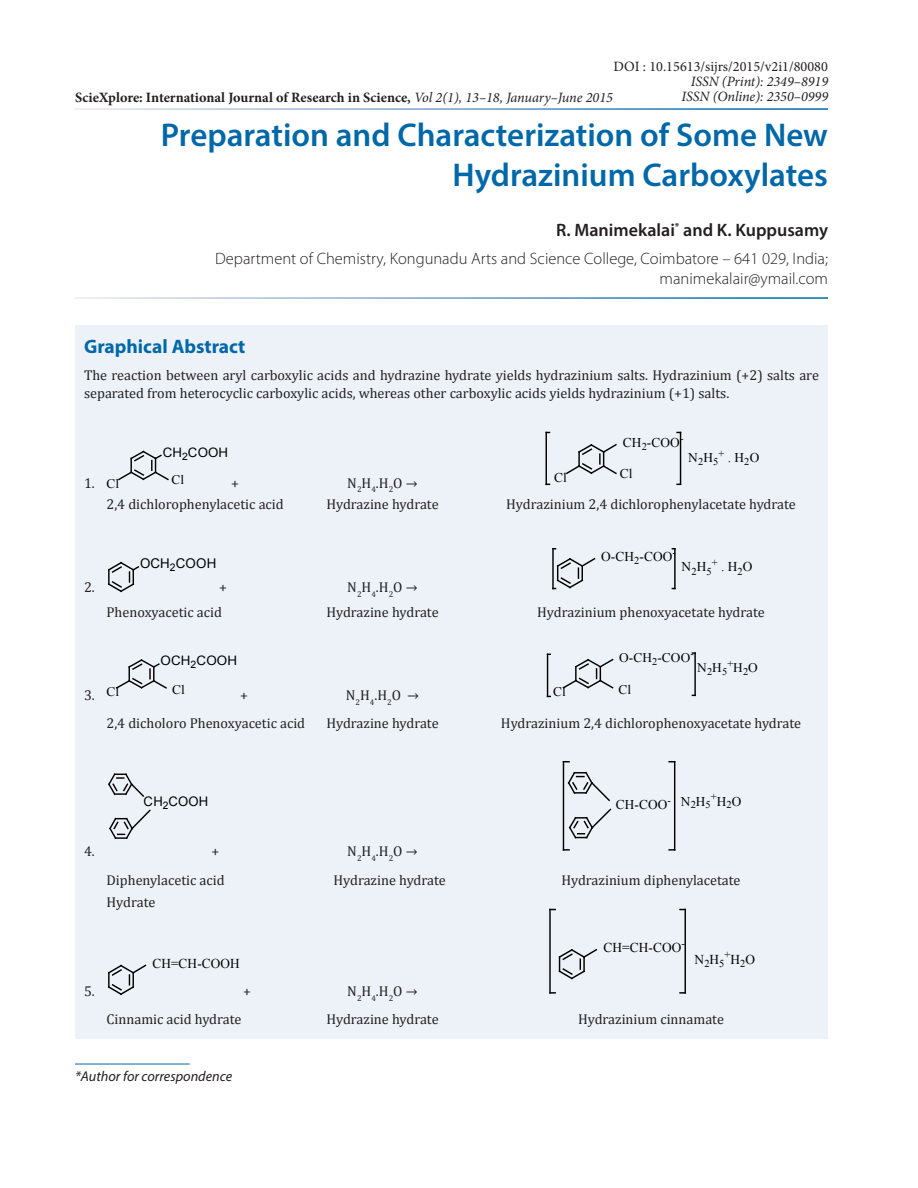
<style>
.page{position:relative;width:918px;height:1188px;background:#fff}
.page>*{position:absolute;margin:0;border:0;box-sizing:border-box;transform-origin:0 0}
.AT{font:600 33px/40.5px "Myriad Pro";color:#0068a9;text-align:right}
.Abs_Head{font:700 19.5px "Myriad Pro";color:#0068a9}
.Author{font:600 18px "Myriad Pro";color:#231f20}
.Affiliation{font:300 16.5px/19.5px "Myriad Pro";color:#231f20;text-align:right}
.Abs_Text1{font:14.25px/18.8px "Cambria";color:#231f20}
.t1{font:700 14.25px "Minion Pro";color:#231f20}
.t2{font:italic 14.25px "Minion Pro";color:#231f20}
.t3{font:14.25px "Minion Pro";color:#231f20}
.Footnote1{font:italic 14.25px "Myriad Pro";color:#231f20}
.t4{font:13.5px "Times New Roman";letter-spacing:.01em;color:#000}
.t5{font:13.5px "Arial";letter-spacing:.01em;color:#000}
.t6{font:13.35px "Times New Roman";letter-spacing:.01em;color:#000}
.t7{font:13.2px "Times New Roman";letter-spacing:.01em;color:#000}
.t8{font:13.2px "Arial";letter-spacing:.015em;color:#000}
.t9{font:13.05px "Arial";letter-spacing:.01em;color:#000}
.t10{font:13.05px "Times New Roman";letter-spacing:.01em;color:#000}
.t11{font:10.65px "Times New Roman";color:#000}
.t12{font:10.5px "Times New Roman";color:#000}
.t13{font:10.35px "Times New Roman";color:#000}
.s1{font-weight:400;font-style:italic}
.s2{font-size:13.2px}
.s3{font-size:10.5px}
.s4{font-size:13.35px}
.s5{font-size:13.5px}
</style>
<div class="page">
<div style="left:75px;top:325px;width:753px;height:714px;background:#edf2f8"></div>
<svg style="left:118px;top:450px;width:51px;height:31px"></svg>
<svg style="left:566px;top:443px;width:51px;height:32px"></svg>
<hr style="left:546px;top:432px;width:1px;height:52px;background:#000">
<hr style="left:680px;top:432px;width:1px;height:52px;background:#000">
<svg style="left:108px;top:561px;width:32px;height:32px"></svg>
<svg style="left:554px;top:557px;width:42px;height:32px"></svg>
<hr style="left:552px;top:549px;width:2px;height:40px;background:#000">
<hr style="left:674px;top:549px;width:2px;height:40px;background:#000">
<svg style="left:115px;top:659px;width:52px;height:30px"></svg>
<svg style="left:562px;top:658px;width:52px;height:31px"></svg>
<hr style="left:547px;top:654px;width:1px;height:42px;background:#000">
<hr style="left:694px;top:653px;width:2px;height:42px;background:#000">
<svg style="left:109px;top:809px;width:42px;height:30px"></svg>
<svg style="left:108px;top:773px;width:37px;height:24px"></svg>
<svg style="left:567px;top:771px;width:45px;height:68px"></svg>
<hr style="left:563px;top:762px;width:1px;height:88px;background:#000">
<hr style="left:674px;top:762px;width:1px;height:88px;background:#000">
<svg style="left:108px;top:964px;width:39px;height:31px"></svg>
<svg style="left:558px;top:948px;width:40px;height:32px"></svg>
<hr style="left:549px;top:910px;width:2px;height:83px;background:#000">
<hr style="left:685px;top:910px;width:1px;height:83px;background:#000">
<hr style="left:75px;top:1064px;width:115px;height:1px;background:#0068a9">
<p class="t3" style="left:614px;top:57px;width:216px">DOI : 10.15613/sijrs/2015/v2i1/80080</p>
<p class="t2" style="left:691px;top:72px;width:139px">ISSN (Print): 2349–8919</p>
<p class="t2" style="left:681px;top:87px;width:148px">ISSN (Online): 2350–0999</p>
<p class="t1" style="left:75px;top:87px;width:539px">ScieXplore: International Journal of Research in Science, <span class="s1">Vol 2(1), 13–18, January–June 2015</span></p>
<p class="AT" style="left:161px;top:114px;width:669px">Preparation and Characterization of Some New<br>Hydrazinium Carboxylates</p>
<p class="Author" style="left:556px;top:218px;width:273px">R. Manimekalai<sup>*</sup> and K. Kuppusamy</p>
<p class="Affiliation" style="left:215px;top:249px;width:614px">Department of Chemistry, Kongunadu Arts and Science College, Coimbatore – 641 029, India; manimekalair@ymail.com</p>
<p class="Abs_Head" style="left:84px;top:334px;width:163px">Graphical Abstract</p>
<p class="Abs_Text1" style="left:84px;top:365px;width:736px">The reaction between aryl carboxylic acids and hydrazine hydrate yields hydrazinium salts. Hydrazinium (+2) salts are separated from heterocyclic carboxylic acids, whereas other carboxylic acids yields hydrazinium (+1) salts.</p>
<p class="Abs_Text1" style="left:84px;top:473px;width:12px">1.</p>
<p class="t9" style="left:163px;top:444px;width:67px">CH<sub>2</sub>COOH</p>
<p class="t10" style="left:106px;top:475px;width:14px">Cl</p>
<p class="t10" style="left:172px;top:471px;width:14px">Cl</p>
<p class="Abs_Text1" style="left:231px;top:473px;width:9px">+</p>
<p class="Abs_Text1" style="left:347px;top:473px;width:72px">N<sub>2</sub>H<sub>4</sub>.H<sub>2</sub>O →</p>
<p class="t6" style="left:623px;top:434px;width:62px">CH<sub>2</sub>-COO<sup>-</sup></p>
<p class="t6" style="left:688px;top:448px;width:73px">N<sub>2</sub>H<sub>5</sub><sup>+</sup> . H<sub>2</sub>O</p>
<p class="t6" style="left:554px;top:469px;width:14px">Cl</p>
<p class="t6" style="left:620px;top:465px;width:14px">Cl</p>
<p class="Abs_Text1" style="left:107px;top:495px;width:179px">2,4 dichlorophenylacetic acid</p>
<p class="Abs_Text1" style="left:326px;top:495px;width:114px">Hydrazine hydrate</p>
<p class="Abs_Text1" style="left:506px;top:495px;width:291px">Hydrazinium 2,4 dichlorophenylacetate hydrate</p>
<p class="Abs_Text1" style="left:84px;top:578px;width:12px">2.</p>
<p class="t5" style="left:140px;top:555px;width:78px">OCH<sub>2</sub>COOH</p>
<p class="Abs_Text1" style="left:219px;top:578px;width:9px">+</p>
<p class="Abs_Text1" style="left:347px;top:578px;width:72px">N<sub>2</sub>H<sub>4</sub>.H<sub>2</sub>O →</p>
<p class="t4" style="left:601px;top:548px;width:76px">O-CH<sub>2</sub>-COO<sup>-</sup></p>
<p class="t4" style="left:682px;top:558px;width:73px">N<sub>2</sub>H<sub>5</sub><sup>+</sup> . H<sub>2</sub>O</p>
<p class="Abs_Text1" style="left:106px;top:602px;width:117px">Phenoxyacetic acid</p>
<p class="Abs_Text1" style="left:326px;top:602px;width:114px">Hydrazine hydrate</p>
<p class="Abs_Text1" style="left:537px;top:602px;width:229px">Hydrazinium phenoxyacetate hydrate</p>
<p class="Abs_Text1" style="left:84px;top:686px;width:12px">3.</p>
<p class="t9" style="left:161px;top:652px;width:78px">OCH<sub>2</sub>COOH</p>
<p class="t7" style="left:619px;top:649px;width:76px">O-CH<sub>2</sub>-COO<sup>-</sup></p>
<p class="t7" style="left:697px;top:659px;width:32px">N<sub>2</sub>H<sub>5</sub></p>
<p class="t13" style="left:727px;top:660px;width:32px">+<span class="s2">H</span>2<span class="s2">O</span></p>
<p class="t10" style="left:107px;top:683px;width:14px">Cl</p>
<p class="t10" style="left:172px;top:681px;width:14px">Cl</p>
<p class="Abs_Text1" style="left:240px;top:686px;width:9px">+</p>
<p class="Abs_Text1" style="left:346px;top:686px;width:75px">N<sub>2</sub>H<sub>4</sub>.H<sub>2</sub>O →</p>
<p class="t7" style="left:553px;top:683px;width:14px">Cl</p>
<p class="t7" style="left:619px;top:681px;width:14px">Cl</p>
<p class="Abs_Text1" style="left:107px;top:713px;width:200px">2,4 dicholoro Phenoxyacetic acid</p>
<p class="Abs_Text1" style="left:326px;top:713px;width:114px">Hydrazine hydrate</p>
<p class="Abs_Text1" style="left:501px;top:713px;width:302px">Hydrazinium 2,4 dichlorophenoxyacetate hydrate</p>
<p class="t8" style="left:144px;top:793px;width:66px">CH<sub>2</sub>COOH</p>
<p class="t6" style="left:616px;top:795px;width:96px">CH-COO<sup>-</sup> N<span class="s3">2</span>H<span class="s3">5</span></p>
<p class="t12" style="left:711px;top:794px;width:32px">+<span class="s4">H</span>2<span class="s4">O</span></p>
<p class="Abs_Text1" style="left:84px;top:842px;width:12px">4.</p>
<p class="Abs_Text1" style="left:84px;top:982px;width:12px">5.</p>
<p class="Abs_Text1" style="left:212px;top:842px;width:9px">+</p>
<p class="Abs_Text1" style="left:347px;top:842px;width:72px">N<sub>2</sub>H<sub>4</sub>.H<sub>2</sub>O →</p>
<p class="Abs_Text1" style="left:107px;top:871px;width:120px">Diphenylacetic acid</p>
<p class="Abs_Text1" style="left:333px;top:871px;width:114px">Hydrazine hydrate</p>
<p class="Abs_Text1" style="left:561px;top:871px;width:181px">Hydrazinium diphenylacetate</p>
<p class="Abs_Text1" style="left:107px;top:893px;width:50px">Hydrate</p>
<p class="t4" style="left:152px;top:954px;width:89px">CH=CH-COOH</p>
<p class="Abs_Text1" style="left:243px;top:982px;width:9px">+</p>
<p class="Abs_Text1" style="left:347px;top:982px;width:72px">N<sub>2</sub>H<sub>4</sub>.H<sub>2</sub>O →</p>
<p class="t4" style="left:603px;top:939px;width:83px">CH=CH-COO<sup>-</sup></p>
<p class="t4" style="left:695px;top:950px;width:31px">N<sub>2</sub>H<sub>5</sub></p>
<p class="t11" style="left:725px;top:952px;width:32px">+<span class="s5">H</span>2<span class="s5">O</span></p>
<p class="Abs_Text1" style="left:107px;top:1010px;width:136px">Cinnamic acid hydrate</p>
<p class="Abs_Text1" style="left:326px;top:1010px;width:114px">Hydrazine hydrate</p>
<p class="Abs_Text1" style="left:578px;top:1010px;width:147px">Hydrazinium cinnamate</p>
<p class="Footnote1" style="left:75px;top:1067px;width:159px">*Author for correspondence</p>
</div>
